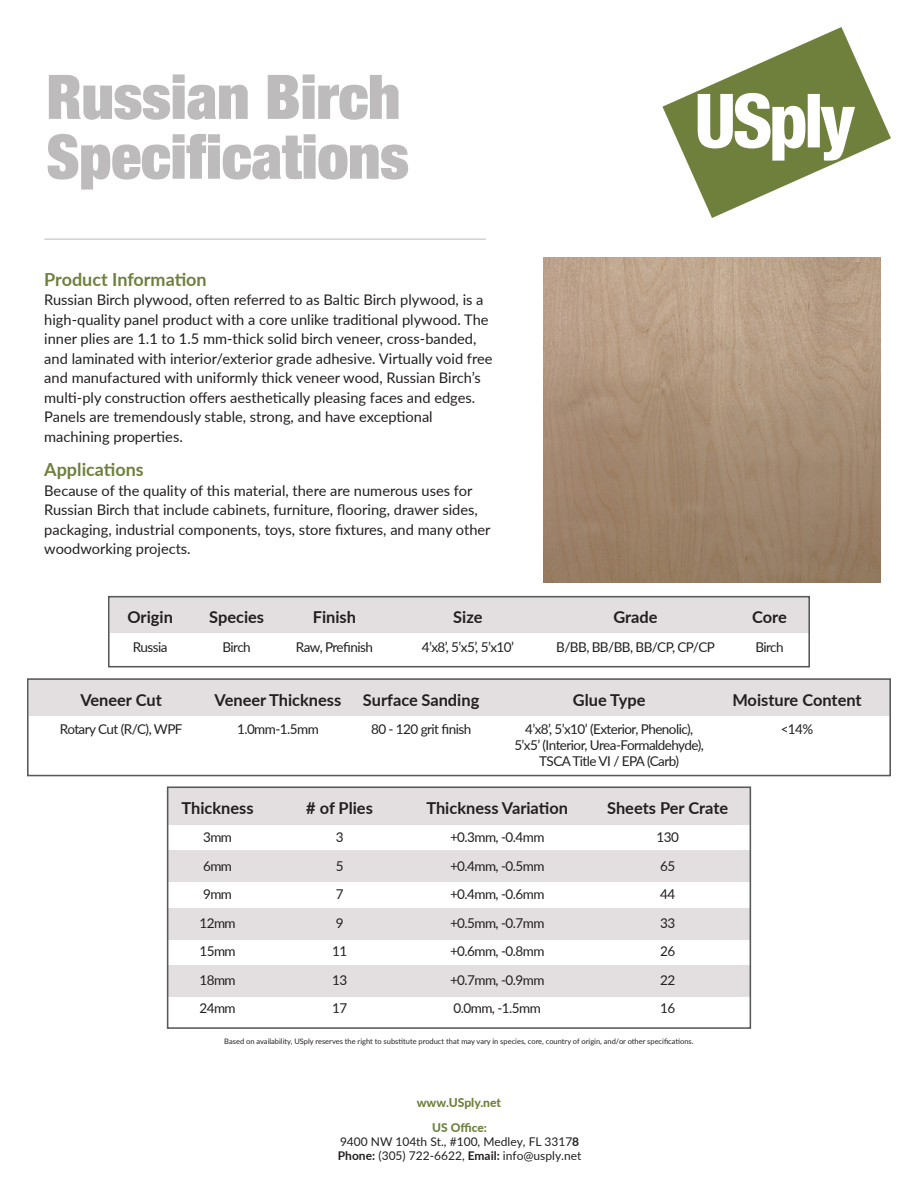
<style>
.page{position:relative;width:918px;height:1188px;background:#fff}
.page>*{position:absolute;margin:0;border:0;box-sizing:border-box;transform-origin:0 0}
.t1{font:900 expanded 61.5px/59.8px "Helvetica Neue";color:#bdbbbb}
.t2{font:700 18px "Lato";color:#6f803d}
.t3{font:700 16.35px "Lato";color:#231f20}
.t4{font:14.7px/19.5px "Lato";color:#231f20}
.t5{font:13.5px "Lato";letter-spacing:-.04em;color:#231f20}
.t6{font:800 12.15px "Lato";color:#6f803d}
.t7{font:12px/14.4px "Lato";color:#231f20;text-align:center}
.t8{font:7.5px "Lato";color:#231f20}
.s1{font-weight:800;color:#6f803d}
.s2{font-weight:700}
</style>
<div class="page">
<svg style="left:662px;top:27px;width:229px;height:191px"></svg>
<img style="left:543px;top:257px;width:337px;height:325px">
<div style="left:29px;top:679px;width:861px;height:36px;background:#e3dfe0"></div>
<div style="left:27px;top:678px;width:864px;height:98px;border:2px solid #57585a"></div>
<div style="left:110px;top:596px;width:700px;height:37px;background:#e3dfe0"></div>
<div style="left:108px;top:596px;width:702px;height:72px;border:2px solid #57585a"></div>
<div style="left:168px;top:787px;width:583px;height:38px;background:#e3dfe0"></div>
<div style="left:168px;top:851px;width:583px;height:31px;background:#e3dfe0"></div>
<div style="left:168px;top:908px;width:583px;height:31px;background:#e3dfe0"></div>
<div style="left:168px;top:965px;width:583px;height:32px;background:#e3dfe0"></div>
<div style="left:167px;top:786px;width:584px;height:243px;border:2px solid #57585a"></div>
<hr style="left:44px;top:239px;width:442px;height:1px;background:#bdbbbb">
<p class="t1" style="left:46px;top:66px;width:364px">Russian Birch<br>Specifications</p>
<p class="t2" style="left:44px;top:266px;width:164px">Product Information</p>
<p class="t4" style="left:44px;top:289px;width:450px">Russian Birch plywood, often referred to as Baltic Birch plywood, is a high-quality panel product with a core unlike traditional plywood. The inner plies are 1.1 to 1.5 mm-thick solid birch veneer, cross-banded, and laminated with interior/exterior grade adhesive. Virtually void free and manufactured with uniformly thick veneer wood, Russian Birch’s multi-ply construction offers aesthetically pleasing faces and edges.<br>Panels are tremendously stable, strong, and have exceptional machining properties.</p>
<p class="t2" style="left:44px;top:456px;width:101px">Applications</p>
<p class="t4" style="left:44px;top:480px;width:448px">Because of the quality of this material, there are numerous uses for Russian Birch that include cabinets, furniture, flooring, drawer sides, packaging, industrial components, toys, store fixtures, and many other woodworking projects.</p>
<p class="t3" style="left:128px;top:605px;width:47px">Origin</p>
<p class="t5" style="left:133px;top:637px;width:36px">Russia</p>
<p class="t3" style="left:80px;top:688px;width:83px">Veneer Cut</p>
<p class="t5" style="left:60px;top:719px;width:124px">Rotary Cut (R/C), WPF</p>
<p class="t3" style="left:209px;top:605px;width:56px">Species</p>
<p class="t5" style="left:223px;top:637px;width:30px">Birch</p>
<p class="t3" style="left:313px;top:605px;width:45px">Finish</p>
<p class="t5" style="left:296px;top:637px;width:78px">Raw, Prefinish</p>
<p class="t3" style="left:453px;top:605px;width:31px">Size</p>
<p class="t5" style="left:422px;top:637px;width:94px">4’x8’, 5’x5’, 5’x10’</p>
<p class="t3" style="left:613px;top:605px;width:46px">Grade</p>
<p class="t5" style="left:556px;top:637px;width:160px">B/BB, BB/BB, BB/CP, CP/CP</p>
<p class="t3" style="left:215px;top:688px;width:128px">Veneer Thickness</p>
<p class="t5" style="left:237px;top:719px;width:83px">1.0mm-1.5mm</p>
<p class="t3" style="left:363px;top:688px;width:118px">Surface Sanding</p>
<p class="t5" style="left:371px;top:719px;width:102px">80 - 120 grit finish</p>
<p class="t3" style="left:573px;top:688px;width:74px">Glue Type</p>
<p class="t5" style="left:525px;top:719px;width:170px">4’x8’, 5’x10’ (Exterior, Phenolic),</p>
<p class="t5" style="left:514px;top:736px;width:191px">5’x5’ (Interior, Urea-Formaldehyde),</p>
<p class="t5" style="left:539px;top:752px;width:141px">TSCA Title VI / EPA (Carb)</p>
<p class="t3" style="left:752px;top:605px;width:36px">Core</p>
<p class="t5" style="left:755px;top:637px;width:30px">Birch</p>
<p class="t3" style="left:732px;top:688px;width:131px">Moisture Content</p>
<p class="t5" style="left:781px;top:719px;width:34px">&lt;14%</p>
<p class="t3" style="left:182px;top:796px;width:74px">Thickness</p>
<p class="t5" style="left:203px;top:828px;width:30px">3mm</p>
<p class="t5" style="left:203px;top:856px;width:30px">6mm</p>
<p class="t5" style="left:203px;top:885px;width:30px">9mm</p>
<p class="t5" style="left:199px;top:913px;width:38px">12mm</p>
<p class="t5" style="left:199px;top:942px;width:38px">15mm</p>
<p class="t5" style="left:199px;top:970px;width:38px">18mm</p>
<p class="t5" style="left:199px;top:999px;width:38px">24mm</p>
<p class="t3" style="left:306px;top:796px;width:68px"># of Plies</p>
<p class="t5" style="left:336px;top:828px;width:9px">3</p>
<p class="t5" style="left:336px;top:856px;width:9px">5</p>
<p class="t5" style="left:336px;top:885px;width:9px">7</p>
<p class="t5" style="left:336px;top:913px;width:9px">9</p>
<p class="t5" style="left:332px;top:942px;width:17px">11</p>
<p class="t5" style="left:332px;top:970px;width:17px">13</p>
<p class="t5" style="left:332px;top:999px;width:17px">17</p>
<p class="t3" style="left:426px;top:796px;width:143px">Thickness Variation</p>
<p class="t5" style="left:450px;top:828px;width:96px">+0.3mm, -0.4mm</p>
<p class="t5" style="left:450px;top:856px;width:96px">+0.4mm, -0.5mm</p>
<p class="t5" style="left:450px;top:885px;width:96px">+0.4mm, -0.6mm</p>
<p class="t5" style="left:450px;top:913px;width:96px">+0.5mm, -0.7mm</p>
<p class="t5" style="left:450px;top:942px;width:96px">+0.6mm, -0.8mm</p>
<p class="t5" style="left:450px;top:970px;width:96px">+0.7mm, -0.9mm</p>
<p class="t5" style="left:454px;top:999px;width:89px">0.0mm, -1.5mm</p>
<p class="t3" style="left:607px;top:796px;width:122px">Sheets Per Crate</p>
<p class="t5" style="left:656px;top:828px;width:24px">130</p>
<p class="t5" style="left:660px;top:856px;width:17px">65</p>
<p class="t5" style="left:660px;top:885px;width:17px">44</p>
<p class="t5" style="left:660px;top:913px;width:17px">33</p>
<p class="t5" style="left:660px;top:942px;width:17px">26</p>
<p class="t5" style="left:660px;top:970px;width:17px">22</p>
<p class="t5" style="left:660px;top:999px;width:17px">16</p>
<p class="t8" style="left:224px;top:1036px;width:471px">Based on availability, USply reserves the right to substitute product that may vary in species, core, country of origin, and/or other specifications.</p>
<p class="t6" style="left:417px;top:1094px;width:86px">www.USply.net</p>
<p class="t7" style="left:338px;top:1120px;width:245px"><span class="s1">US Office:<br></span>9400 NW 104th St., #100, Medley, FL 3317<span class="s2">8<br>Phone:</span> (305) 722-6622, <span class="s2">Email:</span> info@usply.net</p>
</div>
